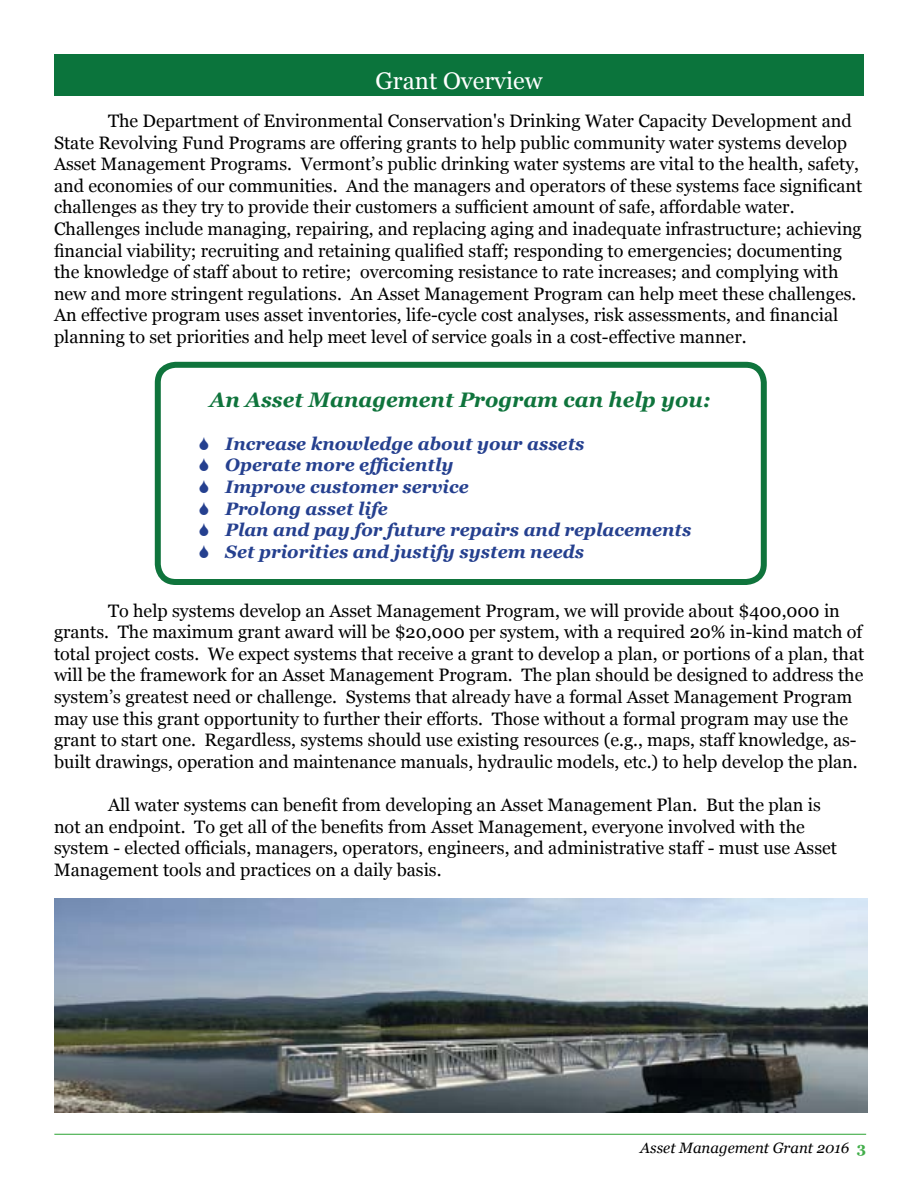
<style>
.page{position:relative;width:918px;height:1188px;background:#fff}
.page>*{position:absolute;margin:0;border:0;box-sizing:border-box;transform-origin:0 0}
.t1{font:24px "Georgia";color:#fff}
.t2{font:italic 700 21px "Georgia";color:#0f743c}
.t3{font:18px/21.6px "Georgia";color:#000}
.t4{font:italic 700 18px/21.6px "Georgia";color:#25408f}
.t5{font:italic 15px "Georgia";color:#000}
.s1{font-weight:700;font-style:normal;color:#41ad49}
</style>
<div class="page">
<hr style="left:54px;top:1134px;width:812px;height:1px;background:#41ad49">
<div style="left:54px;top:54px;width:810px;height:41px;background:#0b743c"></div>
<div style="left:155px;top:362px;width:612px;height:223px;border:6px solid #0f743c;border-radius:18px"></div>
<img style="left:54px;top:898px;width:814px;height:214px">
<h1 class="t1" style="left:375px;top:66px;width:169px">Grant Overview</h1>
<p class="t3" style="left:54px;top:110px;width:810px;text-indent:54px">The Department of Environmental Conservation's Drinking Water Capacity Development and State Revolving Fund Programs are offering grants to help public community water systems develop Asset Management Programs. Vermont’s public drinking water systems are vital to the health, safety, and economies of our communities. And the managers and operators of these systems face significant challenges as they try to provide their customers a sufficient amount of safe, affordable water.<br>Challenges include managing, repairing, and replacing aging and inadequate infrastructure; achieving financial viability; recruiting and retaining qualified staff; responding to emergencies; documenting the knowledge of staff about to retire; overcoming resistance to rate increases; and complying with new and more stringent regulations. An Asset Management Program can help meet these challenges.<br>An effective program uses asset inventories, life-cycle cost analyses, risk assessments, and financial planning to set priorities and help meet level of service goals in a cost-effective manner.</p>
<p class="t2" style="left:209px;top:386px;width:503px">An Asset Management Program can help you:</p>
<p class="t4" style="left:225px;top:433px;width:468px">Increase knowledge about your assets<br>Operate more efficiently<br>Improve customer service<br>Prolong asset life<br>Plan and pay for future repairs and replacements<br>Set priorities and justify system needs</p>
<p class="t3" style="left:54px;top:600px;width:812px;text-indent:54px">To help systems develop an Asset Management Program, we will provide about $400,000 in grants. The maximum grant award will be $20,000 per system, with a required 20% in-kind match of total project costs. We expect systems that receive a grant to develop a plan, or portions of a plan, that will be the framework for an Asset Management Program. The plan should be designed to address the system’s greatest need or challenge. Systems that already have a formal Asset Management Program may use this grant opportunity to further their efforts. Those without a formal program may use the grant to start one. Regardless, systems should use existing resources (e.g., maps, staff knowledge, as&shy;built drawings, operation and maintenance manuals, hydraulic models, etc.) to help develop the plan.</p>
<p class="t3" style="left:54px;top:794px;width:785px;text-indent:54px">All water systems can benefit from developing an Asset Management Plan. But the plan is not an endpoint. To get all of the benefits from Asset Management, everyone involved with the system - elected officials, managers, operators, engineers, and administrative staff - must use Asset Management tools and practices on a daily basis.</p>
<p class="t5" style="left:640px;top:1138px;width:227px">Asset Management Grant 2016 <span class="s1">3</span></p>
</div>
